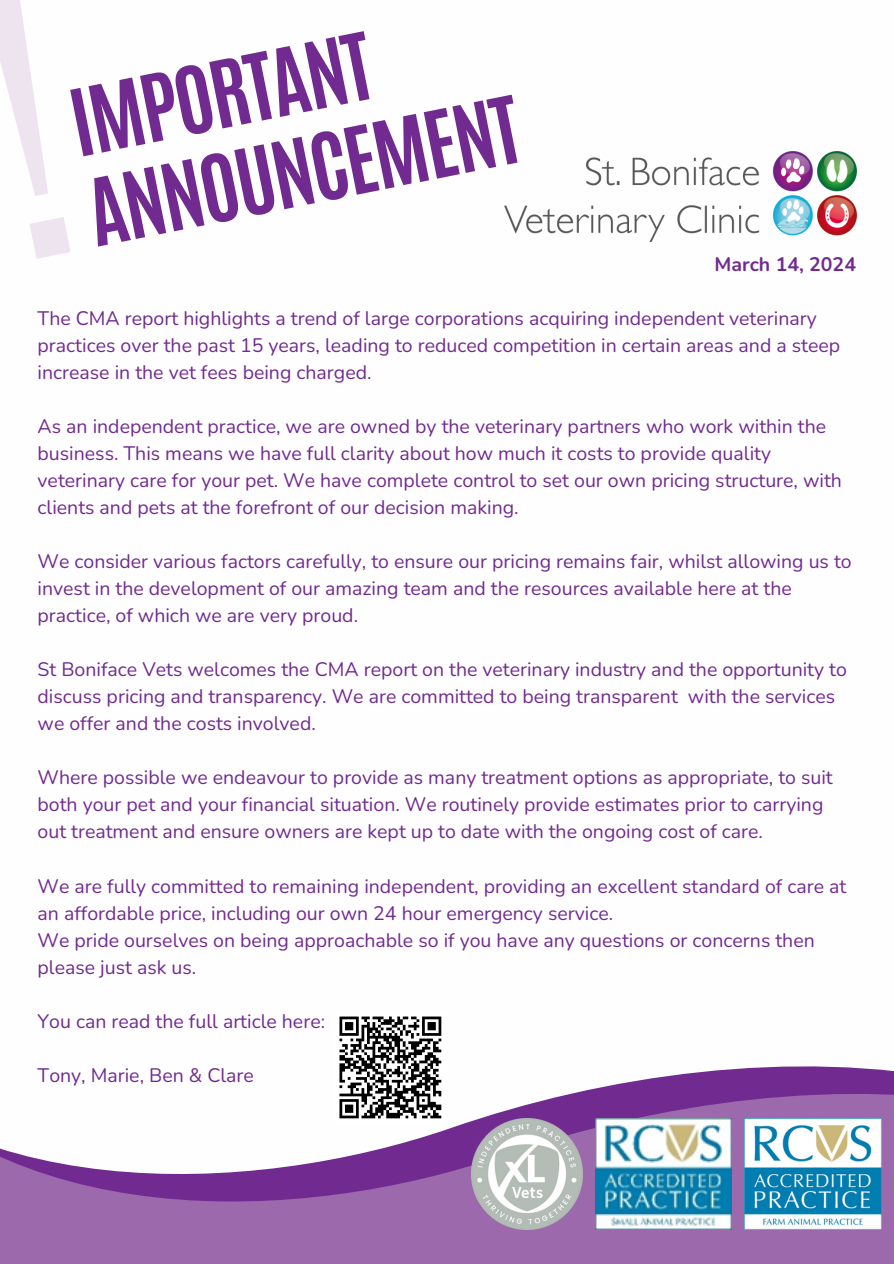
<style>
.page{position:relative;width:894px;height:1264px;background:#fff}
.page>*{position:absolute;margin:0;border:0;box-sizing:border-box;transform-origin:0 0}
.t1{font:700 78.75px/90.9px "Antonio";color:#712b90}
.t2{font:19.5px/27px "Nunito";color:#712b90}
.t3{font:700 19.5px "Nunito";color:#712b90}
</style>
<div class="page">
<svg style="left:0;top:1066px;width:893px;height:197px;fill:#9b69ac"></svg>
<img style="left:504px;top:151px;width:352px;height:90px">
<img style="left:471px;top:1118px;width:111px;height:111px">
<img style="left:744px;top:1118px;width:137px;height:111px">
<img style="left:595px;top:1118px;width:136px;height:111px">
<div style="left:334px;top:1011px;width:112px;height:112px;background:#fff"></div>
<svg style="left:339px;top:1016px;width:103px;height:103px"></svg>
<p class="t1" style="left:63px;top:79px;width:440px;rotate:-11deg">IMPORTANT<br>ANNOUNCEMENT</p>
<p class="t3" style="left:714px;top:251px;width:143px">March 14, 2024</p>
<h2 class="t2" style="left:38px;top:305px;width:803px">The CMA report highlights a trend of large corporations acquiring independent veterinary practices over the past 15 years, leading to reduced competition in certain areas and a steep increase in the vet fees being charged.</h2>
<p class="t2" style="left:38px;top:413px;width:805px">As an independent practice, we are owned by the veterinary partners who work within the business. This means we have full clarity about how much it costs to provide quality veterinary care for your pet. We have complete control to set our own pricing structure, with clients and pets at the forefront of our decision making.</p>
<p class="t2" style="left:38px;top:548px;width:815px">We consider various factors carefully, to ensure our pricing remains fair, whilst allowing us to invest in the development of our amazing team and the resources available here at the practice, of which we are very proud.</p>
<p class="t2" style="left:38px;top:656px;width:810px">St Boniface Vets welcomes the CMA report on the veterinary industry and the opportunity to discuss pricing and transparency. We are committed to being transparent with the services we offer and the costs involved.</p>
<p class="t2" style="left:38px;top:764px;width:796px">Where possible we endeavour to provide as many treatment options as appropriate, to suit both your pet and your financial situation. We routinely provide estimates prior to carrying out treatment and ensure owners are kept up to date with the ongoing cost of care.</p>
<p class="t2" style="left:38px;top:872px;width:810px">We are fully committed to remaining independent, providing an excellent standard of care at an affordable price, including our own 24 hour emergency service.</p>
<p class="t2" style="left:38px;top:926px;width:778px">We pride ourselves on being approachable so if you have any questions or concerns then please just ask us.</p>
<p class="t2" style="left:38px;top:1007px;width:289px">You can read the full article here:</p>
<p class="t2" style="left:38px;top:1061px;width:218px">Tony, Marie, Ben &amp; Clare</p>
</div>
